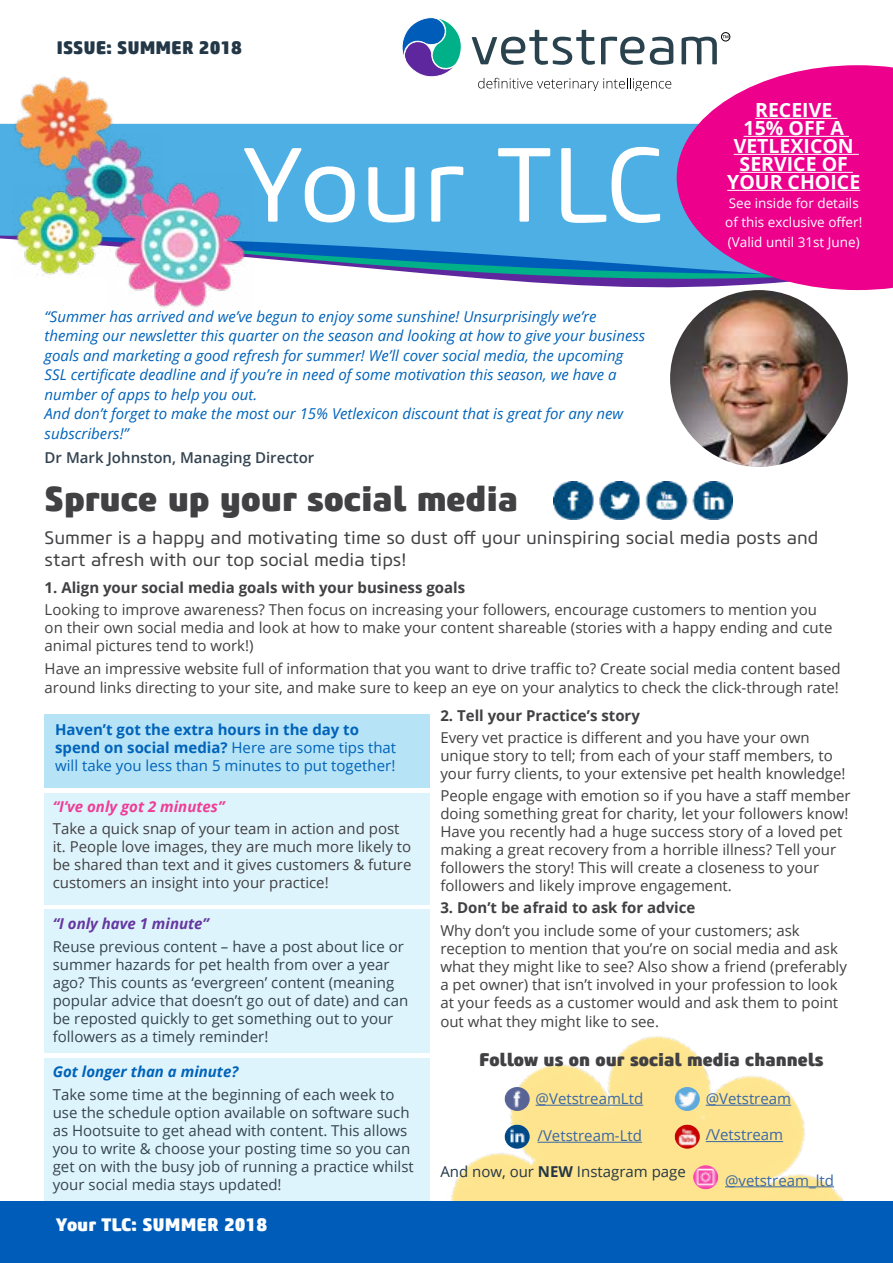
<style>
.page{position:relative;width:893px;height:1263px;background:#fff}
.page>*{position:absolute;margin:0;border:0;box-sizing:border-box;transform-origin:0 0}
.t1{font:105px "Core Sans M45";color:#fff}
.t2{font:800 34.5px "Core Sans M85";color:#414042}
.t3{font:700 19.5px/18px "Open Sans";color:#fff;text-align:center}
.t4{font:18px/22.5px "Core Sans M45";color:#414042}
.t5{font:800 18px "Core Sans M85";color:#414042}
.t6{font:800 18px "Core Sans M85";color:#fcfeff}
.t7{font:800 18px "Core Sans M85";color:#233746}
.t8{font:15px/18px "Open Sans";color:#414042}
.t9{font:15px/18px "Open Sans";color:#344350}
.t10{font:italic 15px/19.5px "Open Sans";color:#0063ba}
.t11{font:15px/18px "Open Sans";color:#0063ba}
.t12{font:700 15px "Open Sans";color:#414042}
.t13{font:15px "Open Sans";color:#3a68a5}
.t14{font:600 15px "Open Sans";color:#344350}
.t15{font:15px "Open Sans";color:#233746}
.t16{font:italic 700 15px "Open Sans";color:#ee3d96}
.t17{font:italic 700 15px "Open Sans";color:#0063ba}
.t18{font:italic 700 15px "Open Sans";color:#6537a0}
.t19{font:13.5px/19.5px "Open Sans";color:#fff}
.s1{font-weight:700}
</style>
<div class="page">
<div style="left:0;top:124px;width:677px;height:110px;background:#4dafe3"></div>
<svg style="left:0;top:234px;width:819px;height:79px"></svg>
<svg style="left:9px;top:235px;width:852px;height:60px"></svg>
<div style="left:45px;top:715px;width:385px;height:73px;background:#b6e3f5"></div>
<img style="left:670px;top:290px;width:178px;height:177px;border-radius:89px">
<img style="left:0;top:76px;width:132px;height:111px">
<img style="left:62px;top:134px;width:101px;height:52px">
<img style="left:13px;top:186px;width:94px;height:91px">
<img style="left:107px;top:175px;width:147px;height:135px">
<img style="left:554px;top:482px;width:178px;height:38px">
<div style="left:45px;top:793px;width:385px;height:111px;background:#def4fc"></div>
<div style="left:45px;top:909px;width:385px;height:143px;background:#def4fc"></div>
<div style="left:45px;top:1058px;width:385px;height:143px;background:#def4fc"></div>
<img style="left:377px;top:1036px;width:467px;height:165px">
<div style="left:0;top:1201px;width:893px;height:62px;background:#005cb9"></div>
<img style="left:505px;top:1087px;width:25px;height:24px">
<img style="left:505px;top:1125px;width:25px;height:24px">
<img style="left:675px;top:1087px;width:25px;height:24px">
<img style="left:675px;top:1125px;width:25px;height:24px">
<hr style="left:536px;top:1105px;width:107px;height:1px;background:#3a68a5">
<hr style="left:537px;top:1142px;width:105px;height:1px;background:#3a68a5">
<hr style="left:706px;top:1105px;width:85px;height:1px;background:#3a68a5">
<hr style="left:706px;top:1141px;width:77px;height:1px;background:#3a68a5">
<svg style="left:677px;top:65px;width:216px;height:225px;background:#e0279d"></svg>
<svg style="left:402px;top:17px;width:60px;height:60px"></svg>
<svg style="left:472px;top:30px;width:123px;height:35px"></svg>
<svg style="left:601px;top:37px;width:43px;height:28px"></svg>
<svg style="left:650px;top:37px;width:23px;height:28px"></svg>
<svg style="left:682px;top:37px;width:35px;height:27px"></svg>
<svg style="left:723px;top:35px;width:5px;height:3px"></svg>
<div style="left:721px;top:32px;width:9px;height:9px;border:1px solid #000;border-radius:50%"></div>
<svg style="left:478px;top:78px;width:193px;height:12px"></svg>
<hr style="left:755px;top:118px;width:82px;height:1px;background:#fff">
<hr style="left:744px;top:136px;width:105px;height:1px;background:#fff">
<hr style="left:734px;top:154px;width:125px;height:1px;background:#fff">
<hr style="left:740px;top:172px;width:113px;height:1px;background:#fff">
<hr style="left:727px;top:190px;width:133px;height:1px;background:#fff">
<img style="left:693px;top:1165px;width:25px;height:24px">
<hr style="left:725px;top:1186px;width:109px;height:1px;background:#3a68a5">
<p class="t7" style="left:56px;top:35px;width:187px">ISSUE: SUMMER 2018</p>
<h1 class="t1" style="left:242px;top:121px;width:424px">Your TLC</h1>
<p class="t10" style="left:45px;top:306px;width:602px">“Summer has arrived and we’ve begun to enjoy some sunshine! Unsurprisingly we’re theming our newsletter this quarter on the season and looking at how to give your business goals and marketing a good refresh for summer! We’ll cover social media, the upcoming SSL certificate deadline and if you’re in need of some motivation this season, we have a number of apps to help you out.<br>And don’t forget to make the most our 15% Vetlexicon discount that is great for any new subscribers!”</p>
<p class="t14" style="left:45px;top:447px;width:271px">Dr Mark Johnston, Managing Director</p>
<h3 class="t3" style="left:727px;top:100px;width:135px">RECEIVE<br>15% OFF A<br>VETLEXICON<br>SERVICE OF<br>YOUR CHOICE</h3>
<p class="t19" style="left:725px;top:193px;width:139px">See inside for details of this exclusive offer! (Valid until 31st June)</p>
<h2 class="t2" style="left:45px;top:475px;width:475px">Spruce up your social media</h2>
<p class="t4" style="left:45px;top:526px;width:775px">Summer is a happy and motivating time so dust off your uninspiring social media posts and start afresh with our top social media tips!</p>
<p class="t12" style="left:45px;top:577px;width:422px">1. Align your social media goals with your business goals</p>
<p class="t8" style="left:45px;top:600px;width:789px">Looking to improve awareness? Then focus on increasing your followers, encourage customers to mention you on their own social media and look at how to make your content shareable (stories with a happy ending and cute animal pictures tend to work!)</p>
<p class="t8" style="left:45px;top:658px;width:797px;line-height:19.5px">Have an impressive website full of information that you want to drive traffic to? Create social media content based around links directing to your site, and make sure to keep an eye on your analytics to check the click-through rate!</p>
<p class="t12" style="left:440px;top:704px;width:201px">2. Tell your Practice’s story</p>
<p class="t8" style="left:440px;top:728px;width:407px">Every vet practice is different and you have your own unique story to tell; from each of your staff members, to your furry clients, to your extensive pet health knowledge!</p>
<p class="t8" style="left:440px;top:786px;width:412px">People engage with emotion so if you have a staff member doing something great for charity, let your followers know!<br>Have you recently had a huge success story of a loved pet making a great recovery from a horrible illness? Tell your followers the story! This will create a closeness to your followers and likely improve engagement.</p>
<p class="t12" style="left:440px;top:897px;width:257px">3. Don’t be afraid to ask for advice</p>
<p class="t8" style="left:440px;top:921px;width:408px">Why don’t you include some of your customers; ask reception to mention that you’re on social media and ask what they might like to see? Also show a friend (preferably a pet owner) that isn’t involved in your profession to look at your feeds as a customer would and ask them to point</p>
<p class="t8" style="left:440px;top:1012px;width:220px">out what they might like to see.</p>
<p class="t11" style="left:55px;top:721px;width:343px"><span class="s1">Haven’t got the extra hours in the day to spend on social media?</span> Here are some tips that will take you less than 5 minutes to put together!</p>
<p class="t16" style="left:53px;top:796px;width:173px">“I’ve only got 2 minutes”</p>
<p class="t8" style="left:53px;top:819px;width:360px">Take a quick snap of your team in action and post it. People love images, they are much more likely to be shared than text and it gives customers &amp; future customers an insight into your practice!</p>
<p class="t18" style="left:53px;top:913px;width:158px">“I only have 1 minute”</p>
<p class="t9" style="left:53px;top:937px;width:357px">Reuse previous content – have a post about lice or summer hazards for pet health from over a year ago? This counts as ‘evergreen’ content (meaning popular advice that doesn’t go out of date) and can be reposted quickly to get something out to your followers as a timely reminder!</p>
<p class="t17" style="left:53px;top:1061px;width:187px">Got longer than a minute?</p>
<p class="t9" style="left:53px;top:1085px;width:363px">Take some time at the beginning of each week to use the schedule option available on software such as Hootsuite to get ahead with content. This allows you to write &amp; choose your posting time so you can get on with the busy job of running a practice whilst your social media stays updated!</p>
<p class="t6" style="left:56px;top:1212px;width:213px">Your TLC: SUMMER 2018</p>
<p class="t5" style="left:479px;top:1047px;width:346px">Follow us on our social media channels</p>
<p class="t13" style="left:536px;top:1088px;width:109px">@VetstreamLtd</p>
<p class="t13" style="left:537px;top:1125px;width:106px">/Vetstream-Ltd</p>
<p class="t13" style="left:706px;top:1088px;width:87px">@Vetstream</p>
<p class="t13" style="left:706px;top:1125px;width:79px">/Vetstream</p>
<p class="t15" style="left:440px;top:1161px;width:247px">And now, our <span class="s1">NEW</span> Instagram page</p>
<p class="t13" style="left:725px;top:1170px;width:110px">@vetstream_ltd</p>
</div>
